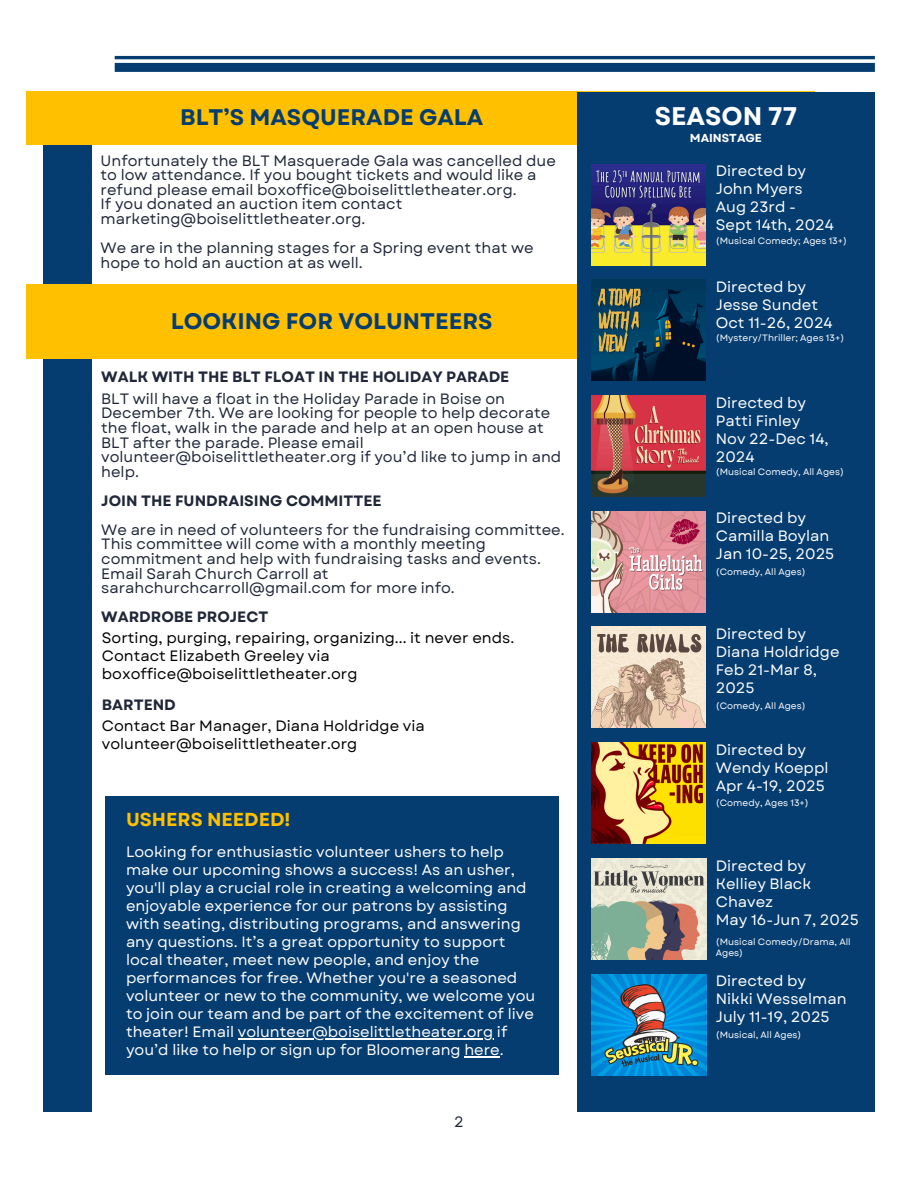
<style>
.page{position:relative;width:918px;height:1188px;background:#fff}
.page>*{position:absolute;margin:0;border:0;box-sizing:border-box;transform-origin:0 0}
.t1{font:700 25.5px "Garet";color:#fff}
.t2{font:700 22.5px "Garet";color:#063d71}
.t3{font:700 18.75px "Garet";color:#ffc000}
.t4{font:15px/18px "Garet";color:#fff}
.t5{font:15px/14.7px "Garet";color:#202738}
.t6{font:15px/18px "Garet";color:#000}
.t7{font:700 15px "Garet";color:#202738}
.t8{font:700 11.55px "Garet";color:#fff}
.t9{font:9.15px/11.1px "Garet";color:#fff}
</style>
<div class="page">
<hr style="left:115px;top:56px;width:760px;height:3px;background:#063d71">
<div style="left:115px;top:63px;width:760px;height:9px;background:#063d71"></div>
<div style="left:43px;top:92px;width:49px;height:1020px;background:#063d71"></div>
<div style="left:26px;top:284px;width:789px;height:74px;background:#ffc000"></div>
<div style="left:26px;top:91px;width:789px;height:54px;background:#ffc000"></div>
<div style="left:577px;top:92px;width:298px;height:1019px;background:#063d71"></div>
<img style="left:591px;top:164px;width:115px;height:101px">
<img style="left:591px;top:280px;width:115px;height:101px">
<img style="left:591px;top:395px;width:115px;height:102px">
<img style="left:591px;top:511px;width:115px;height:101px">
<img style="left:591px;top:627px;width:115px;height:101px">
<img style="left:591px;top:742px;width:115px;height:102px">
<img style="left:591px;top:858px;width:115px;height:102px">
<img style="left:591px;top:974px;width:115px;height:101px">
<div style="left:105px;top:796px;width:453px;height:279px;background:#063d71"></div>
<hr style="left:238px;top:1039px;width:255px;height:1px;background:#fff">
<hr style="left:464px;top:1057px;width:36px;height:1px;background:#fff">
<p class="t2" style="left:180px;top:101px;width:304px">BLT’S MASQUERADE GALA</p>
<h5 class="t5" style="left:101px;top:153px;width:457px">Unfortunately the BLT Masquerade Gala was cancelled due to low attendance. If you bought tickets and would like a refund please email boxoffice@boiselittletheater.org.<br>If you donated an auction item contact marketing@boiselittletheater.org.</h5>
<p class="t5" style="left:101px;top:241px;width:435px">We are in the planning stages for a Spring event that we hope to hold an auction at as well.</p>
<p class="t2" style="left:171px;top:304px;width:323px">LOOKING FOR VOLUNTEERS</p>
<p class="t7" style="left:101px;top:366px;width:410px">WALK WITH THE BLT FLOAT IN THE HOLIDAY PARADE</p>
<h5 class="t5" style="left:101px;top:391px;width:462px">BLT will have a float in the Holiday Parade in Boise on December 7th. We are looking for people to help decorate the float, walk in the parade and help at an open house at BLT after the parade. Please email volunteer@boiselittletheater.org if you’d like to jump in and help.</h5>
<p class="t7" style="left:101px;top:490px;width:282px">JOIN THE FUNDRAISING COMMITTEE</p>
<p class="t5" style="left:101px;top:522px;width:465px">We are in need of volunteers for the fundraising committee.<br>This committee will come with a monthly meeting commitment and help with fundraising tasks and events.<br>Email Sarah Church Carroll at sarahchurchcarroll@gmail.com for more info.</p>
<h2 class="t7" style="left:101px;top:606px;width:169px">WARDROBE PROJECT</h2>
<h5 class="t6" style="left:102px;top:629px;width:414px">Sorting, purging, repairing, organizing... it never ends.<br>Contact Elizabeth Greeley via boxoffice@boiselittletheater.org</h5>
<h5 class="t7" style="left:102px;top:694px;width:75px">BARTEND</h5>
<h4 class="t6" style="left:102px;top:717px;width:324px">Contact Bar Manager, Diana Holdridge via volunteer@boiselittletheater.org</h4>
<h5 class="t3" style="left:126px;top:805px;width:166px">USHERS NEEDED!</h5>
<p class="t4" style="left:126px;top:843px;width:411px">Looking for enthusiastic volunteer ushers to help make our upcoming shows a success! As an usher, you'll play a crucial role in creating a welcoming and enjoyable experience for our patrons by assisting with seating, distributing programs, and answering any questions. It’s a great opportunity to support local theater, meet new people, and enjoy the performances for free. Whether you're a seasoned volunteer or new to the community, we welcome you to join our team and be part of the excitement of live theater! Email volunteer@boiselittletheater.org if</p>
<h5 class="t4" style="left:126px;top:1041px;width:379px">you’d like to help or sign up for Bloomerang here.</h5>
<p class="t5" style="left:454px;top:1114px;width:11px">2</p>
<p class="t1" style="left:655px;top:97px;width:144px">SEASON 77</p>
<h2 class="t8" style="left:690px;top:130px;width:73px">MAINSTAGE</h2>
<h1 class="t4" style="left:716px;top:162px;width:120px">Directed by<br>John Myers<br>Aug 23rd -<br>Sept 14th, 2024</h1>
<p class="t9" style="left:716px;top:235px;width:133px">(Musical Comedy; Ages 13+)</p>
<h6 class="t4" style="left:716px;top:278px;width:118px">Directed by<br>Jesse Sundet<br>Oct 11-26, 2024</h6>
<h5 class="t9" style="left:716px;top:333px;width:130px">(Mystery/Thriller; Ages 13+)</h5>
<p class="t4" style="left:716px;top:394px;width:114px">Directed by<br>Patti Finley<br>Nov 22-Dec 14,<br>2024</p>
<p class="t9" style="left:716px;top:466px;width:130px">(Musical Comedy, All Ages)</p>
<h5 class="t4" style="left:716px;top:509px;width:120px">Directed by<br>Camilla Boylan<br>Jan 10-25, 2025</h5>
<p class="t9" style="left:716px;top:566px;width:91px">(Comedy, All Ages)</p>
<p class="t4" style="left:716px;top:625px;width:125px">Directed by<br>Diana Holdridge<br>Feb 21-Mar 8,<br>2025</p>
<h5 class="t9" style="left:716px;top:700px;width:91px">(Comedy, All Ages)</h5>
<p class="t4" style="left:716px;top:741px;width:114px">Directed by<br>Wendy Koeppl<br>Apr 4-19, 2025</p>
<p class="t9" style="left:716px;top:798px;width:94px">(Comedy, Ages 13+)</p>
<h5 class="t4" style="left:716px;top:857px;width:144px">Directed by<br>Kelliey Black<br>Chavez<br>May 16-Jun 7, 2025</h5>
<p class="t9" style="left:716px;top:936px;width:136px">(Musical Comedy/Drama, All<br>Ages)</p>
<p class="t4" style="left:716px;top:972px;width:132px">Directed by<br>Nikki Wesselman<br>July 11-19, 2025</p>
<h5 class="t9" style="left:716px;top:1029px;width:87px">(Musical, All Ages)</h5>
</div>
